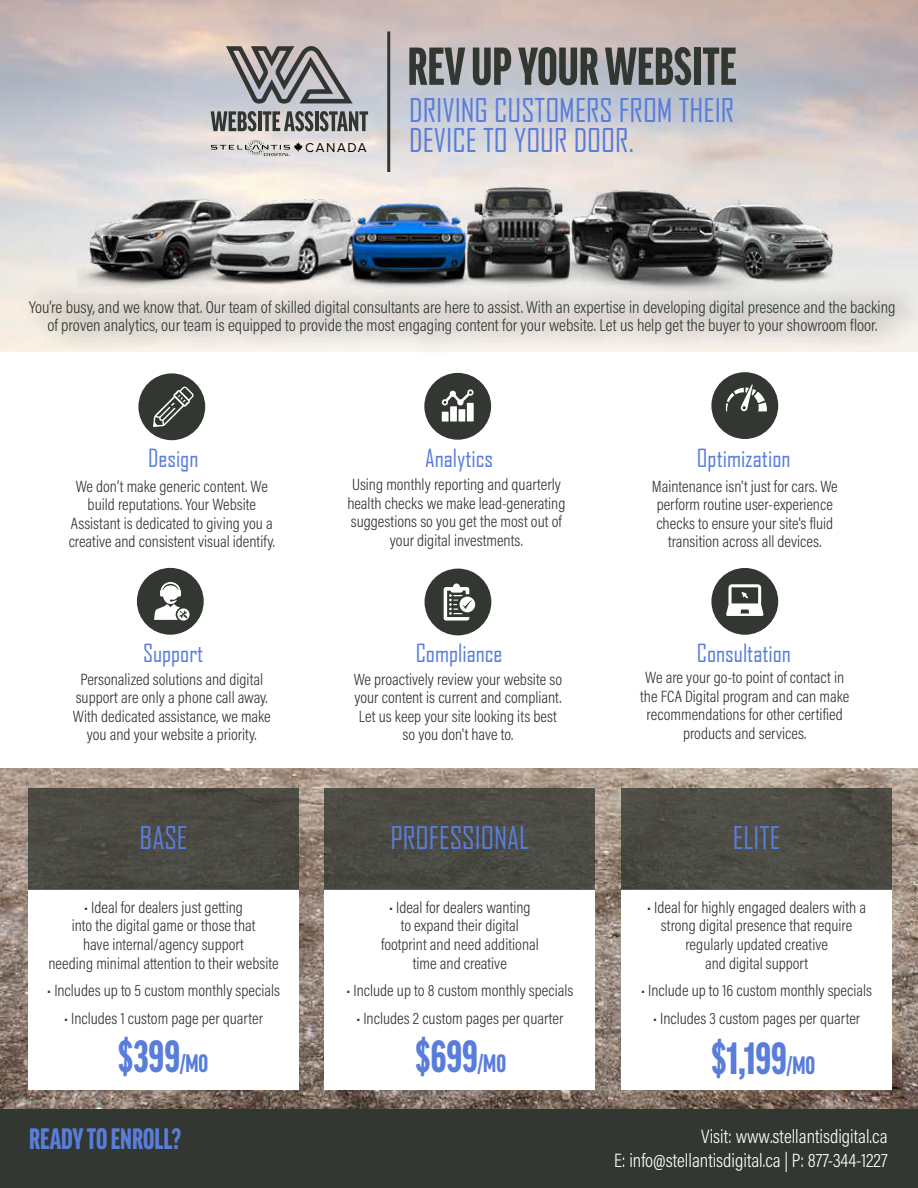
<style>
.page{position:relative;width:918px;height:1188px;background:#fff}
.page>*{position:absolute;margin:0;border:0;box-sizing:border-box;transform-origin:0 0}
.t1{font:900 extra-condensed 51.45px "Good Pro";color:#323732}
.t2{font:900 extra-condensed 43.5px "Good Pro";color:#597dda}
.t3{font:31.35px "Agency FB";color:#597dda}
.t4{font:30px "Agency FB";color:#597dda}
.t5{font:900 extra-condensed 28.5px "Good Pro";color:#597dda}
.t6{font:24px "Agency FB";color:#597dda}
.t7{font:300 19.5px/23.9px "Acumin Pro Cond";color:#fff;text-align:right}
.t8{font:300 17.25px/18.6px "Acumin Pro Cond";color:#323732;text-align:center}
.t9{font:300 16.5px/18.6px "Acumin Pro Cond";color:#323732;text-align:center}
.t10{font:13.35px "Proxima Nova";letter-spacing:.12em;color:#000}
.s1{font-size:24.3px}
</style>
<div class="page">
<img style="left:0;top:768px;width:918px;height:341px">
<img style="left:0;top:0;width:918px;height:352px">
<div style="left:0;top:1109px;width:918px;height:79px;background:#323732"></div>
<div style="left:138px;top:373px;width:67px;height:67px;background:#323732;border-radius:50%"></div>
<svg style="left:153px;top:386px;width:41px;height:41px"></svg>
<div style="left:711px;top:372px;width:67px;height:67px;background:#323732;border-radius:50%"></div>
<div style="left:424px;top:373px;width:67px;height:67px;background:#323732;border-radius:50%"></div>
<svg style="left:442px;top:389px;width:32px;height:33px"></svg>
<div style="left:137px;top:568px;width:67px;height:67px;background:#323732;border-radius:50%"></div>
<svg style="left:154px;top:582px;width:36px;height:39px"></svg>
<div style="left:425px;top:569px;width:66px;height:66px;background:#323732;border-radius:50%"></div>
<svg style="left:444px;top:583px;width:31px;height:38px"></svg>
<div style="left:711px;top:568px;width:67px;height:67px;background:#323732;border-radius:50%"></div>
<svg style="left:726px;top:386px;width:41px;height:25px"></svg>
<div style="left:28px;top:890px;width:271px;height:200px;background:#fff"></div>
<div style="left:621px;top:890px;width:271px;height:200px;background:#fff"></div>
<div style="left:325px;top:890px;width:270px;height:200px;background:#fff"></div>
<div style="left:28px;top:788px;width:271px;height:102px;background:#4a4a43"></div>
<div style="left:621px;top:788px;width:271px;height:102px;background:#4c4c45"></div>
<div style="left:325px;top:788px;width:270px;height:102px;background:#4b4b44"></div>
<img style="left:2px;top:265px;width:916px;height:121px">
<img style="left:819px;top:168px;width:62px;height:138px">
<img style="left:77px;top:188px;width:67px;height:102px">
<img style="left:144px;top:152px;width:295px;height:174px">
<img style="left:370px;top:146px;width:69px;height:167px">
<img style="left:439px;top:132px;width:380px;height:213px">
<img style="left:341px;top:199px;width:133px;height:96px">
<hr style="left:387px;top:32px;width:3px;height:140px;background:#323732">
<svg style="left:226px;top:46px;width:127px;height:58px;background:#959396"></svg>
<svg style="left:211px;top:111px;width:45px;height:10px"></svg>
<hr style="left:258px;top:111px;width:3px;height:20px;background:#323632">
<svg style="left:263px;top:111px;width:50px;height:20px"></svg>
<hr style="left:315px;top:111px;width:3px;height:20px;background:#323632">
<svg style="left:320px;top:111px;width:48px;height:20px"></svg>
<svg style="left:294px;top:142px;width:9px;height:9px"></svg>
<svg style="left:726px;top:584px;width:38px;height:32px"></svg>
<img style="left:211px;top:121px;width:79px;height:52px">
<p class="t10" style="left:305px;top:137px;width:63px">CANADA</p>
<h1 class="t1" style="left:408px;top:38px;width:331px">REV UP YOUR WEBSITE</h1>
<h3 class="t3" style="left:409px;top:91px;width:327px">DRIVING CUSTOMERS FROM THEIR</h3>
<h3 class="t3" style="left:409px;top:122px;width:226px">DEVICE TO YOUR DOOR.</h3>
<p class="t8" style="left:29px;top:297px;width:868px">You’re busy, and we know that. Our team of skilled digital consultants are here to assist. With an expertise in developing digital presence and the backing of proven analytics, our team is equipped to provide the most engaging content for your website. Let us help get the buyer to your showroom floor.</p>
<h3 class="t6" style="left:148px;top:444px;width:52px">Design</h3>
<h3 class="t6" style="left:425px;top:444px;width:70px">Analytics</h3>
<h3 class="t6" style="left:697px;top:444px;width:95px">Optimization</h3>
<p class="t9" style="left:69px;top:476px;width:208px">We don’t make generic content. We build reputations. Your Website Assistant is dedicated to giving you a creative and consistent visual identify.</p>
<p class="t9" style="left:347px;top:475px;width:220px">Using monthly reporting and quarterly health checks we make lead-generating suggestions so you get the most out of your digital investments.</p>
<p class="t9" style="left:652px;top:476px;width:187px">Maintenance isn't just for cars. We perform routine user-experience checks to ensure your site's fluid transition across all devices.</p>
<h3 class="t6" style="left:143px;top:639px;width:62px">Support</h3>
<h3 class="t6" style="left:416px;top:639px;width:88px">Compliance</h3>
<h3 class="t6" style="left:697px;top:639px;width:95px">Consultation</h3>
<p class="t9" style="left:73px;top:669px;width:199px">Personalized solutions and digital support are only a phone call away.<br>With dedicated assistance, we make you and your website a priority.</p>
<p class="t9" style="left:354px;top:669px;width:210px">We proactively review your website so your content is current and compliant.<br>Let us keep your site looking its best so you don't have to.</p>
<p class="t9" style="left:640px;top:668px;width:211px">We are your go-to point of contact in the FCA Digital program and can make recommendations for other certified products and services.</p>
<h3 class="t4" style="left:140px;top:820px;width:50px">BASE</h3>
<p class="t9" style="left:49px;top:897px;width:232px">• Ideal for dealers just getting<br>into the digital game or those that<br>have internal/agency support<br>needing minimal attention to their website</p>
<p class="t9" style="left:47px;top:981px;width:234px">• Includes up to 5 custom monthly specials</p>
<p class="t9" style="left:64px;top:1008px;width:200px">• Includes 1 custom page per quarter</p>
<h2 class="t2" style="left:118px;top:1032px;width:92px">$399<span class="s1">/MO</span></h2>
<h3 class="t5" style="left:29px;top:1123px;width:154px">READY TO ENROLL?</h3>
<h3 class="t4" style="left:390px;top:820px;width:140px">PROFESSIONAL</h3>
<p class="t9" style="left:381px;top:897px;width:159px">• Ideal for dealers wanting<br>to expand their digital footprint and need additional time and creative</p>
<p class="t9" style="left:346px;top:981px;width:228px">• Include up to 8 custom monthly specials</p>
<p class="t9" style="left:356px;top:1008px;width:209px">• Includes 2 custom pages per quarter</p>
<h2 class="t2" style="left:416px;top:1032px;width:92px">$699<span class="s1">/MO</span></h2>
<h3 class="t4" style="left:733px;top:820px;width:49px">ELITE</h3>
<p class="t9" style="left:647px;top:897px;width:220px">• Ideal for highly engaged dealers with a strong digital presence that require regularly updated creative<br>and digital support</p>
<p class="t9" style="left:641px;top:981px;width:232px">• Include up to 16 custom monthly specials</p>
<p class="t9" style="left:653px;top:1008px;width:209px">• Includes 3 custom pages per quarter</p>
<h2 class="t2" style="left:711px;top:1034px;width:105px">$1,199<span class="s1">/MO</span></h2>
<p class="t7" style="left:614px;top:1124px;width:275px">Visit: www.stellantisdigital.ca<br>E: info@stellantisdigital.ca | P: 877-344-1227</p>
</div>
